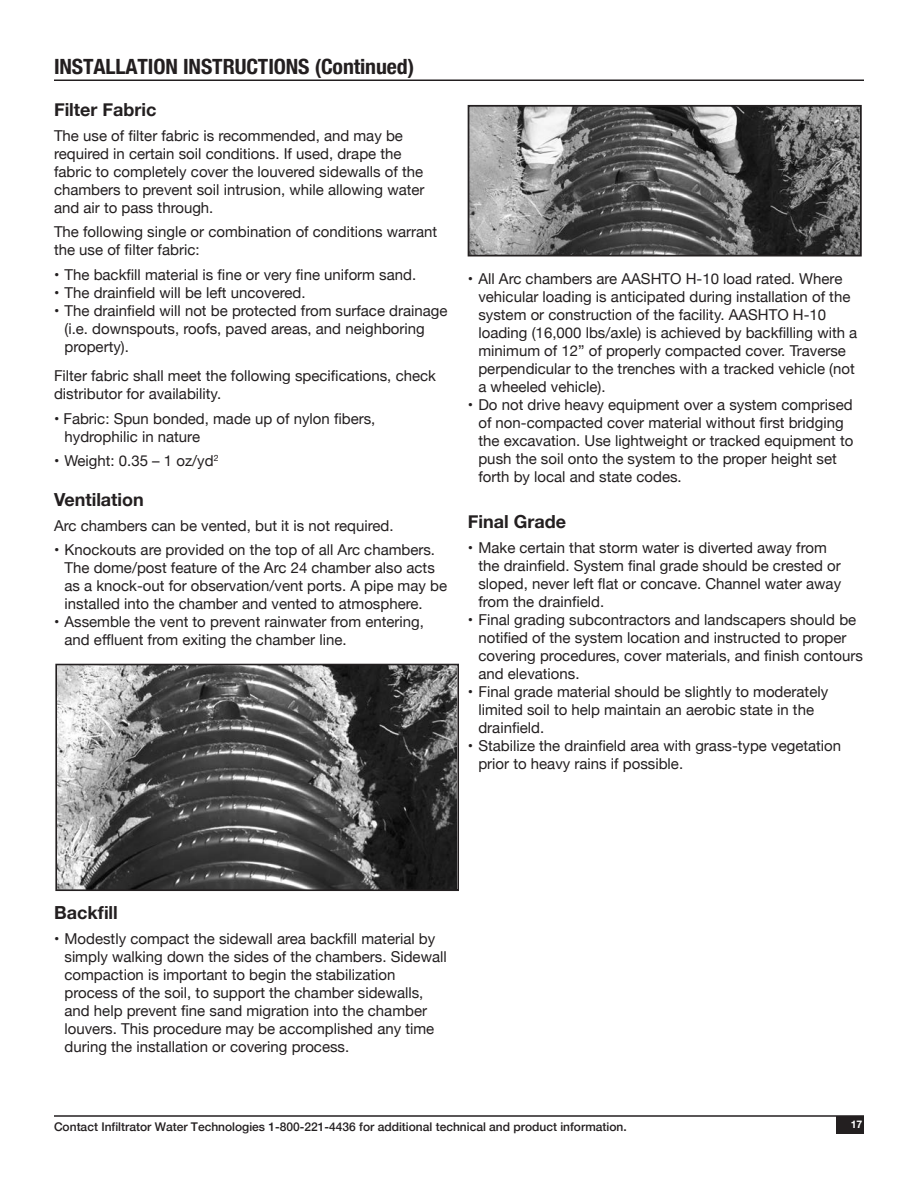
<style>
.page{position:relative;width:918px;height:1188px;background:#fff}
.page>*{position:absolute;margin:0;border:0;box-sizing:border-box;transform-origin:0 0}
.t1{font:700 condensed 21px "Helvetica Neue";letter-spacing:-.005em;color:#231f20;scale:1.04 1}
.Body{font:700 18px "Helvetica Neue";color:#231f20}
.Body-2{font:15px/18px "Helvetica Neue";color:#231f20}
.t2{font:500 12px "Helvetica Neue";color:#231f20}
.t3{font:700 10.5px "Helvetica Neue";color:#fff}
</style>
<div class="page">
<hr style="left:54px;top:1115px;width:810px;height:2px;background:#231f20">
<div style="left:837px;top:1116px;width:27px;height:18px;background:#231f20"></div>
<hr style="left:54px;top:80px;width:810px;height:1px;background:#231f20">
<img style="left:58px;top:667px;width:398px;height:221px">
<div style="left:55px;top:664px;width:404px;height:227px;border:2px solid #231f20"></div>
<img style="left:471px;top:108px;width:388px;height:145px">
<div style="left:468px;top:105px;width:394px;height:151px;border:2px solid #231f20"></div>
<p class="t1" style="left:54px;top:49px;width:348px">INSTALLATION INSTRUCTIONS (Continued)</p>
<p class="Body" style="left:54px;top:95px;width:104px">Filter Fabric</p>
<p class="Body-2" style="left:54px;top:127px;width:372px">The use of filter fabric is recommended, and may be required in certain soil conditions. If used, drape the fabric to completely cover the louvered sidewalls of the chambers to prevent soil intrusion, while allowing water and air to pass through.</p>
<p class="Body-2" style="left:54px;top:224px;width:385px">The following single or combination of conditions warrant the use of filter fabric:</p>
<p class="Body-2" style="left:54px;top:267px;width:364px">• The backfill material is fine or very fine uniform sand.</p>
<p class="Body-2" style="left:54px;top:285px;width:253px">• The drainfield will be left uncovered.</p>
<p class="Body-2" style="left:64px;top:303px;width:385px;text-indent:-10px">• The drainfield will not be protected from surface drainage (i.e. downspouts, roofs, paved areas, and neighboring property).</p>
<p class="Body-2" style="left:54px;top:367px;width:383px">Filter fabric shall meet the following specifications, check distributor for availability.</p>
<p class="Body-2" style="left:64px;top:410px;width:312px;text-indent:-10px">• Fabric: Spun bonded, made up of nylon fibers, hydrophilic in nature</p>
<p class="Body-2" style="left:54px;top:453px;width:166px">• Weight: 0.35 – 1 oz/yd<sup>2</sup></p>
<p class="Body" style="left:54px;top:485px;width:91px">Ventilation</p>
<p class="Body-2" style="left:54px;top:517px;width:341px">Arc chambers can be vented, but it is not required.</p>
<p class="Body-2" style="left:64px;top:542px;width:384px;text-indent:-10px">• Knockouts are provided on the top of all Arc chambers.<br>The dome/post feature of the Arc 24 chamber also acts as a knock-out for observation/vent ports. A pipe may be installed into the chamber and vented to atmosphere.</p>
<p class="Body-2" style="left:64px;top:614px;width:361px;text-indent:-10px">• Assemble the vent to prevent rainwater from entering, and effluent from exiting the chamber line.</p>
<p class="Body-2" style="left:478px;top:270px;width:380px;text-indent:-10px">• All Arc chambers are AASHTO H-10 load rated. Where vehicular loading is anticipated during installation of the system or construction of the facility. AASHTO H-10 loading (16,000 lbs/axle) is achieved by backfilling with a minimum of 12” of properly compacted cover. Traverse perpendicular to the trenches with a tracked vehicle (not a wheeled vehicle).</p>
<p class="Body-2" style="left:478px;top:396px;width:377px;text-indent:-10px">• Do not drive heavy equipment over a system comprised of non-compacted cover material without first bridging the excavation. Use lightweight or tracked equipment to push the soil onto the system to the proper height set forth by local and state codes.</p>
<p class="Body" style="left:468px;top:507px;width:100px">Final Grade</p>
<p class="Body-2" style="left:478px;top:539px;width:364px;text-indent:-10px">• Make certain that storm water is diverted away from the drainfield. System final grade should be crested or sloped, never left flat or concave. Channel water away from the drainfield.</p>
<p class="Body-2" style="left:478px;top:611px;width:386px;text-indent:-10px">• Final grading subcontractors and landscapers should be notified of the system location and instructed to proper covering procedures, cover materials, and finish contours and elevations.</p>
<p class="Body-2" style="left:478px;top:683px;width:351px;text-indent:-10px">• Final grade material should be slightly to moderately limited soil to help maintain an aerobic state in the drainfield.</p>
<p class="Body-2" style="left:478px;top:737px;width:364px;text-indent:-10px">• Stabilize the drainfield area with grass-type vegetation prior to heavy rains if possible.</p>
<p class="Body" style="left:54px;top:899px;width:65px">Backfill</p>
<p class="Body-2" style="left:64px;top:930px;width:384px;text-indent:-10px">• Modestly compact the sidewall area backfill material by simply walking down the sides of the chambers. Sidewall compaction is important to begin the stabilization process of the soil, to support the chamber sidewalls, and help prevent fine sand migration into the chamber louvers. This procedure may be accomplished any time during the installation or covering process.</p>
<p class="t2" style="left:54px;top:1117px;width:574px">Contact Infiltrator Water Technologies 1-800-221-4436 for additional technical and product information.</p>
<p class="t3" style="left:851px;top:1116px;width:13px">17</p>
</div>
